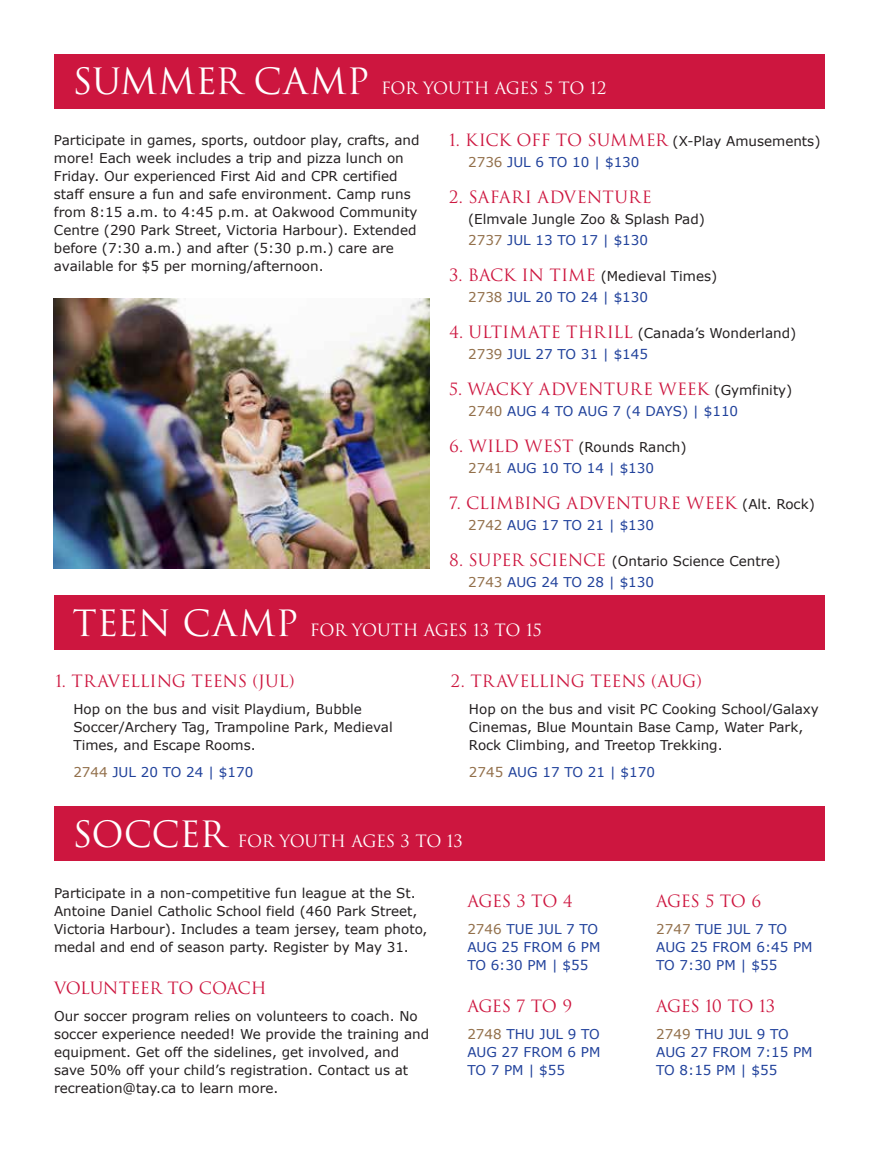
<style>
.page{position:relative;width:879px;height:1149px;background:#fff}
.page>*{position:absolute;margin:0;border:0;box-sizing:border-box;transform-origin:0 0}
.t1{font:16.5px "Trajan Pro 3";letter-spacing:-.01em;color:#cd163f}
.t2{font:16.5px "Trajan Pro 3";letter-spacing:-.02em;color:#fff}
.t3{font:16.5px "Trajan Pro 3";letter-spacing:.03em;color:#cd163f}
.t4{font:16.5px "Trajan Pro 3";letter-spacing:-.03em;color:#cd163f}
.t5{font:13.5px/18px "Verdana";color:#231f20}
.t6{font:13.5px/18px "Verdana";color:#20419b}
.s1{font-size:35.25px}
.s2{font-family:"Trajan Pro 3";font-size:16.5px;color:#cd163f}
.s3{color:#926f4a}
.s4{color:#20419b}
.s5{font-family:"Verdana";font-size:13.5px;color:#231f20}
.s6{color:#231f20}
</style>
<div class="page">
<img style="left:54px;top:298px;width:375px;height:270px">
<div style="left:54px;top:54px;width:770px;height:54px;background:#cd163f"></div>
<div style="left:54px;top:806px;width:770px;height:54px;background:#cd163f"></div>
<div style="left:54px;top:595px;width:770px;height:54px;background:#cd163f"></div>
<p class="t2" style="left:72px;top:77px;width:535px"><span class="s1">SUMMER CAMP</span> FOR YOUTH AGES 5 TO 12</p>
<p class="t5" style="left:54px;top:131px;width:367px">Participate in games, sports, outdoor play, crafts, and more! Each week includes a trip and pizza lunch on Friday. Our experienced First Aid and CPR certified staff ensure a fun and safe environment. Camp runs from 8:15 a.m. to 4:45 p.m. at Oakwood Community Centre (290 Park Street, Victoria Harbour). Extended before (7:30 a.m.) and after (5:30 p.m.) care are available for $5 per morning/afternoon.</p>
<p class="t5" style="left:468px;top:130px;width:353px;line-height:21px;text-indent:-19px"><span class="s2">1. KICK OFF TO SUMMER</span> (X-Play Amusements)<br><span class="s3">2736</span> <span class="s4">JUL 6 TO 10 | $130</span></p>
<p class="t3" style="left:449px;top:185px;width:204px">2. SAFARI ADVENTURE</p>
<p class="t5" style="left:468px;top:208px;width:238px;line-height:21px">(Elmvale Jungle Zoo &amp; Splash Pad)<br><span class="s3">2737</span> <span class="s4">JUL 13 TO 17 | $130</span></p>
<p class="t5" style="left:468px;top:265px;width:250px;line-height:21px;text-indent:-19px"><span class="s2">3. BACK IN TIME</span> (Medieval Times)<br><span class="s3">2738</span> <span class="s4">JUL 20 TO 24 | $130</span></p>
<p class="t5" style="left:468px;top:322px;width:329px;line-height:21px;text-indent:-19px"><span class="s2">4. ULTIMATE THRILL</span> (Canada’s Wonderland)<br><span class="s3">2739</span> <span class="s4">JUL 27 TO 31 | $145</span></p>
<p class="t1" style="left:449px;top:377px;width:344px">5. WACKY ADVENTURE WEEK <span class="s5">(Gymfinity)</span></p>
<p class="t6" style="left:468px;top:402px;width:271px"><span class="s3">2740</span> AUG 4 TO AUG 7 (4 DAYS) | $110</p>
<p class="t6" style="left:468px;top:436px;width:220px;line-height:21px;text-indent:-19px"><span class="s2">6. WILD WEST</span> <span class="s6">(Rounds Ranch)<br></span><span class="s3">2741</span> AUG 10 TO 14 | $130</p>
<p class="t1" style="left:449px;top:491px;width:367px">7. CLIMBING ADVENTURE WEEK <span class="s5">(Alt. Rock)</span></p>
<p class="t6" style="left:468px;top:516px;width:187px"><span class="s3">2742</span> AUG 17 TO 21 | $130</p>
<p class="t5" style="left:468px;top:550px;width:314px;line-height:21px;text-indent:-19px"><span class="s2">8. SUPER SCIENCE</span> (Ontario Science Centre)<br><span class="s3">2743</span> <span class="s4">AUG 24 TO 28 | $130</span></p>
<p class="t2" style="left:72px;top:618px;width:470px"><span class="s1">TEEN CAMP</span> FOR YOUTH AGES 13 TO 15</p>
<p class="t1" style="left:55px;top:669px;width:240px">1. TRAVELLING TEENS (JUL)</p>
<p class="t5" style="left:73px;top:700px;width:320px">Hop on the bus and visit Playdium, Bubble<br>Soccer/Archery Tag, Trampoline Park, Medieval<br>Times, and Escape Rooms.</p>
<p class="t6" style="left:73px;top:763px;width:181px"><span class="s3">2744</span> JUL 20 TO 24 | $170</p>
<p class="t1" style="left:450px;top:669px;width:252px">2. TRAVELLING TEENS (AUG)</p>
<p class="t5" style="left:468px;top:700px;width:351px">Hop on the bus and visit PC Cooking School/Galaxy<br>Cinemas, Blue Mountain Base Camp, Water Park,<br>Rock Climbing, and Treetop Trekking.</p>
<p class="t6" style="left:468px;top:763px;width:187px"><span class="s3">2745</span> AUG 17 TO 21 | $170</p>
<p class="t2" style="left:72px;top:829px;width:392px"><span class="s1">SOCCER</span> FOR YOUTH AGES 3 TO 13</p>
<p class="t5" style="left:54px;top:883px;width:375px">Participate in a non-competitive fun league at the St.<br>Antoine Daniel Catholic School field (460 Park Street, Victoria Harbour). Includes a team jersey, team photo, medal and end of season party. Register by May 31.</p>
<p class="t4" style="left:54px;top:976px;width:214px">VOLUNTEER TO COACH</p>
<p class="t5" style="left:54px;top:1006px;width:376px">Our soccer program relies on volunteers to coach. No soccer experience needed! We provide the training and equipment. Get off the sidelines, get involved, and save 50% off your child’s registration. Contact us at recreation@tay.ca to learn more.</p>
<p class="t1" style="left:467px;top:889px;width:107px">AGES 3 TO 4</p>
<p class="t6" style="left:467px;top:919px;width:134px"><span class="s3">2746</span> TUE JUL 7 TO<br>AUG 25 FROM 6 PM<br>TO 6:30 PM | $55</p>
<p class="t1" style="left:467px;top:994px;width:106px">AGES 7 TO 9</p>
<p class="t6" style="left:467px;top:1024px;width:134px;text-align:justify"><span class="s3">2748</span> THU JUL 9 TO AUG 27 FROM 6 PM TO 7 PM | $55</p>
<p class="t1" style="left:656px;top:889px;width:107px">AGES 5 TO 6</p>
<p class="t6" style="left:656px;top:919px;width:158px"><span class="s3">2747</span> TUE JUL 7 TO<br>AUG 25 FROM 6:45 PM<br>TO 7:30 PM | $55</p>
<p class="t1" style="left:656px;top:994px;width:120px">AGES 10 TO 13</p>
<p class="t6" style="left:656px;top:1024px;width:158px"><span class="s3">2749</span> THU JUL 9 TO<br>AUG 27 FROM 7:15 PM<br>TO 8:15 PM | $55</p>
</div>
